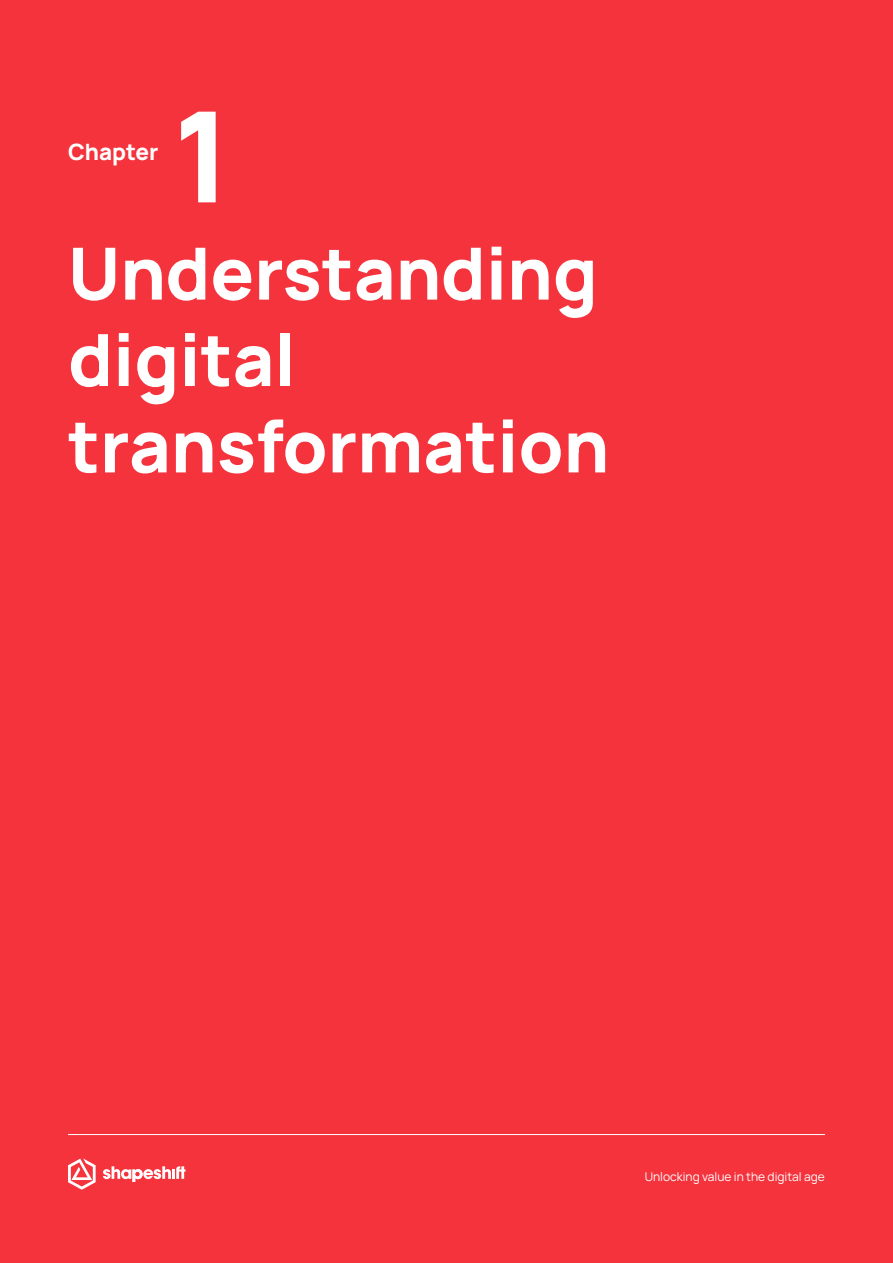
<style>
.page{position:relative;width:893px;height:1263px;background:#f5333d}
.page>*{position:absolute;margin:0;border:0;box-sizing:border-box;transform-origin:0 0}
.t1{font:800 126px "Manrope";color:#fff}
.t2{font:800 72px/86.4px "Manrope";color:#fff}
.t3{font:800 22.5px "Manrope";color:#fff}
.t4{font:12px "Manrope";color:#fff}
</style>
<div class="page">
<svg style="left:103px;top:1166px;width:83px;height:16px"></svg>
<svg style="left:68px;top:1158px;width:28px;height:32px"></svg>
<hr style="left:68px;top:1134px;width:757px;height:1px;background:#fff">
<p class="t3" style="left:68px;top:133px;width:92px">Chapter</p>
<h1 class="t1" style="left:174px;top:47px;width:59px">1</h1>
<p class="t2" style="left:68px;top:223px;width:543px">Understanding digital transformation</p>
<p class="t4" style="left:645px;top:1167px;width:182px">Unlocking value in the digital age</p>
</div>
